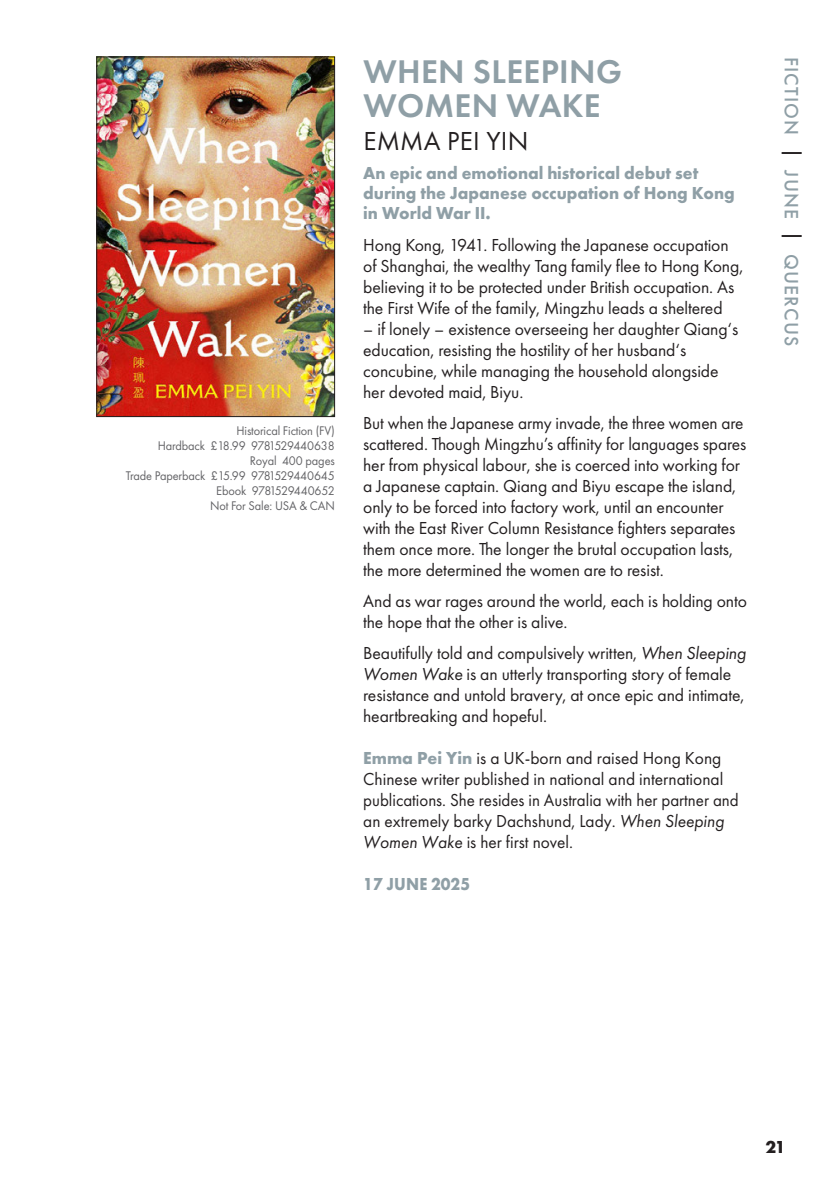
<style>
.page{position:relative;width:840px;height:1191px;background:#fff}
.page>*{position:absolute;margin:0;border:0;box-sizing:border-box;transform-origin:0 0}
.Book_Title{font:600 34px/34px "Futura PT";letter-spacing:.01em;color:#8f9fa6}
.Author{font:27px "Futura PT";letter-spacing:.01em;color:#231f20}
.t1{font:500 20px "Futura PT";letter-spacing:.06em;color:#8f9fa6}
.Blurb{font:18px/21px "Futura PT";letter-spacing:-.005em;color:#231f20}
.Blurb-2{font:18px/21px "Futura PT";letter-spacing:-.005em;color:#231f20;scale:.96 1}
.Shoutline{font:700 18px/20px "Futura PT";color:#8f9fa6;scale:.96 1}
.Blurb-3{font:700 18px "Futura PT";color:#8f9fa6;scale:.9 1}
.t2{font:700 18px "Futura PT";color:#231f20}
.ISBN_info{font:13px "Futura PT";letter-spacing:-.01em;color:#636366;scale:.95 1}
.ISBN_info-2{font:13px "Futura PT";letter-spacing:-.03em;color:#636366;scale:.95 1}
.s1{font-style:italic}
.s2{font-weight:700;color:#8f9fa6}
.s3{color:#231f20}
</style>
<div class="page">
<img style="left:98px;top:59px;width:234px;height:356px">
<div style="left:96px;top:57px;width:238px;height:360px;border:1px solid #231f20"></div>
<p class="ISBN_info" style="left:236px;top:423px;width:105px">Historical Fiction (FV)</p>
<p class="ISBN_info" style="left:158px;top:438px;width:188px">Hardback £18.99 9781529440638</p>
<p class="ISBN_info" style="left:250px;top:453px;width:91px">Royal 400 pages</p>
<p class="ISBN_info" style="left:126px;top:468px;width:221px">Trade Paperback £15.99 9781529440645</p>
<p class="ISBN_info-2" style="left:216px;top:483px;width:126px">Ebook 9781529440652</p>
<p class="ISBN_info" style="left:210px;top:498px;width:133px">Not For Sale: USA &amp; CAN</p>
<p class="Book_Title" style="left:363px;top:54px;width:260px">WHEN SLEEPING<br>WOMEN WAKE</p>
<p class="Author" style="left:363px;top:125px;width:167px">EMMA PEI YIN</p>
<p class="Shoutline" style="left:363px;top:162px;width:388px">An epic and emotional historical debut set during the Japanese occupation of Hong Kong in World War II.</p>
<p class="Blurb" style="left:363px;top:235px;width:381px">Hong Kong, 1941. Following the Japanese occupation of Shanghai, the wealthy Tang family flee to Hong Kong, believing it to be protected under British occupation. As the First Wife of the family, Mingzhu leads a sheltered</p>
<p class="Blurb" style="left:363px;top:319px;width:376px">– if lonely – existence overseeing her daughter Qiang‘s education, resisting the hostility of her husband‘s concubine, while managing the household alongside her devoted maid, Biyu.</p>
<p class="Blurb-2" style="left:363px;top:412px;width:400px">But when the Japanese army invade, the three women are scattered. Though Mingzhu’s affinity for languages spares her from physical labour, she is coerced into working for a Japanese captain. Qiang and Biyu escape the island, only to be forced into factory work, until an encounter with the East River Column Resistance fighters separates them once more. The longer the brutal occupation lasts, the more determined the women are to resist.</p>
<p class="Blurb" style="left:363px;top:590px;width:385px">And as war rages around the world, each is holding onto the hope that the other is alive.</p>
<p class="Blurb" style="left:363px;top:642px;width:384px">Beautifully told and compulsively written, <span class="s1">When Sleeping Women Wake</span> is an utterly transporting story of female resistance and untold bravery, at once epic and intimate, heartbreaking and hopeful.</p>
<p class="Blurb" style="left:363px;top:747px;width:377px"><span class="s2">Emma Pei Yin</span> is a UK-born and raised Hong Kong Chinese writer published in national and international publications. She resides in Australia with her partner and an extremely barky Dachshund, Lady. <span class="s1">When Sleeping Women Wake</span> is her first novel.</p>
<p class="Blurb-3" style="left:363px;top:872px;width:120px">17 JUNE 2025</p>
<p class="t1" style="left:803px;top:57px;width:291px;rotate:90deg">FICTION <span class="s3">|</span> JUNE <span class="s3">|</span> QUERCUS</p>
<p class="t2" style="left:765px;top:1135px;width:22px">21</p>
</div>
